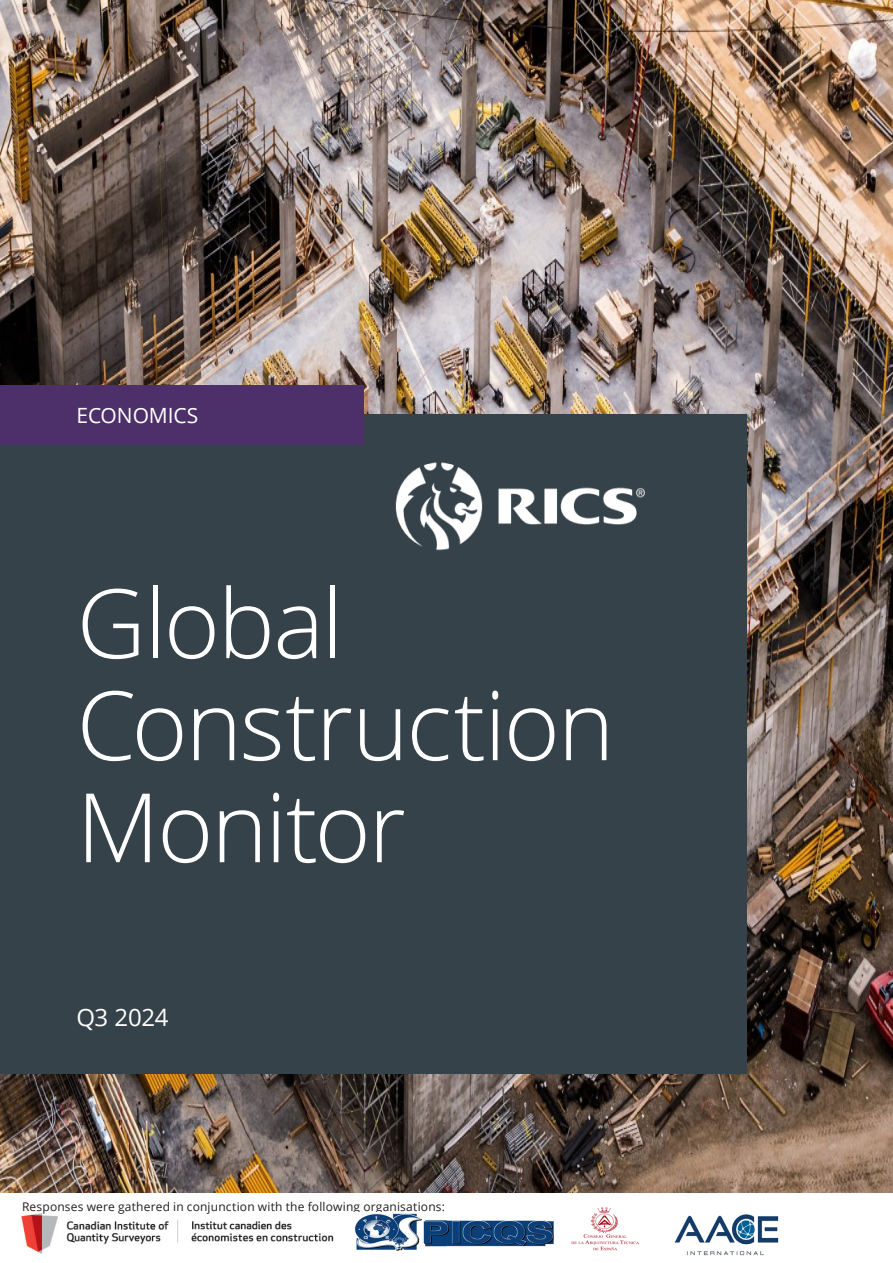
<style>
.page{position:relative;width:893px;height:1263px;background:#fff}
.page>*{position:absolute;margin:0;border:0;box-sizing:border-box;transform-origin:0 0}
.RICS_Title_64pt{font:300 96px/102px "Open Sans";letter-spacing:-.025em;color:#fff}
.t1{font:24px "Open Sans";letter-spacing:-.015em;color:#fff}
.t2{font:21px "Open Sans";letter-spacing:-.005em;color:#fff}
.Body_Text{font:12px "Open Sans";letter-spacing:.015em;color:#231f20}
</style>
<div class="page">
<img style="left:0;top:0;width:893px;height:1193px">
<div style="left:0;top:415px;width:746px;height:659px;background:#36424a"></div>
<div style="left:0;top:385px;width:364px;height:59px;background:#4d3069"></div>
<img style="left:21px;top:1213px;width:313px;height:41px">
<img style="left:571px;top:1207px;width:68px;height:43px">
<img style="left:675px;top:1214px;width:104px;height:42px">
<img style="left:354px;top:1213px;width:200px;height:38px">
<img style="left:395px;top:462px;width:250px;height:89px">
<p class="t2" style="left:77px;top:401px;width:123px">ECONOMICS</p>
<p class="RICS_Title_64pt" style="left:77px;top:570px;width:539px">Global<br>Construction<br>Monitor</p>
<p class="t1" style="left:77px;top:1001px;width:93px">Q3 2024</p>
<p class="Body_Text" style="left:22px;top:1198px;width:424px">Responses were gathered in conjunction with the following organisations:</p>
</div>
